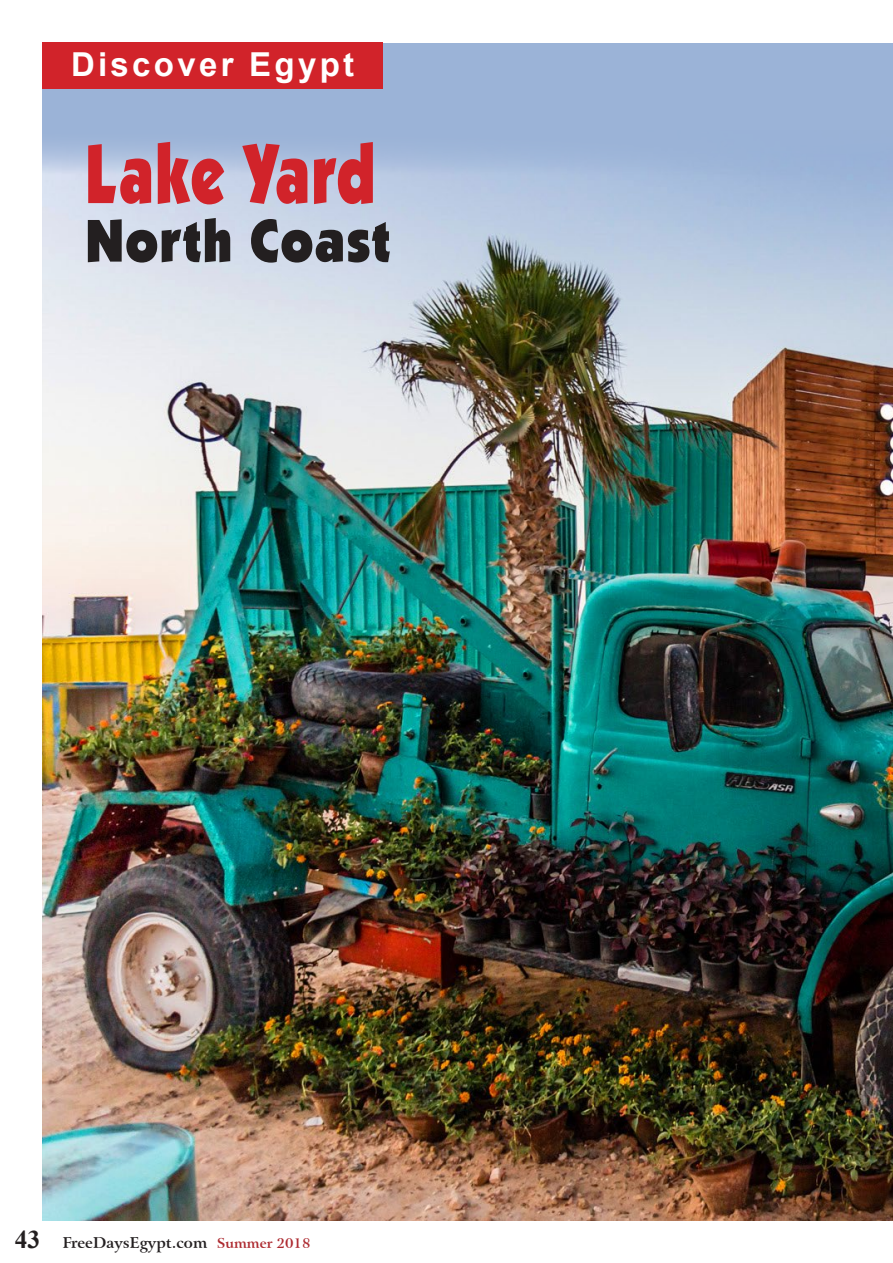
<style>
.page{position:relative;width:893px;height:1263px;background:#fff}
.page>*{position:absolute;margin:0;border:0;box-sizing:border-box;transform-origin:0 0}
.t1{font:900 84px "Kabel IT Cby BT";letter-spacing:.02em;color:#d1232a;scale:.73 1}
.t2{font:900 60px "Kabel IT Cby BT";letter-spacing:.02em;color:#231f20;scale:.9 1}
.t3{font:700 33px "Arial";letter-spacing:.1em;color:#fff}
.t4{font:700 25.5px "Times New Roman";color:#231f20}
.t5{font:700 15px "Arrus BT";color:#231f20}
.t6{font:700 13.5px "Arrus BT";color:#ad2a30}
</style>
<div class="page">
<div style="left:43px;top:43px;width:850px;height:1177px;background:#9bb3d7"></div>
<img style="left:43px;top:147px;width:850px;height:1073px">
<div style="left:43px;top:43px;width:340px;height:46px;background:#d1232a"></div>
<p class="t3" style="left:71px;top:41px;width:164px">Discover</p>
<p class="t3" style="left:249px;top:41px;width:106px">Egypt</p>
<p class="t1" style="left:85px;top:122px;width:399px">Lake Yard</p>
<p class="t2" style="left:85px;top:204px;width:341px">North Coast</p>
<h3 class="t4" style="left:15px;top:1221px;width:27px">43</h3>
<p class="t5" style="left:63px;top:1233px;width:146px">FreeDaysEgypt.com</p>
<p class="t6" style="left:217px;top:1234px;width:95px">Summer 2018</p>
</div>
